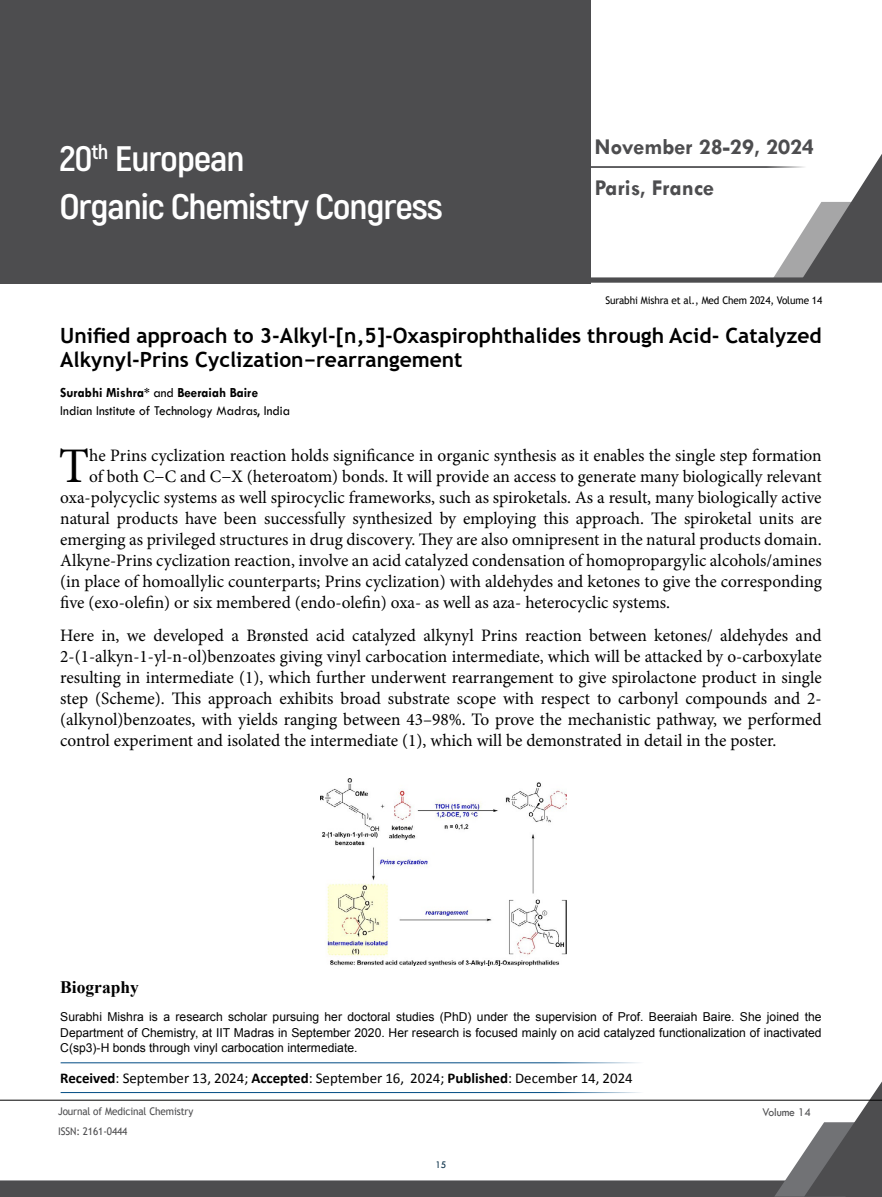
<style>
.page{position:relative;width:882px;height:1197px;background:#fff}
.page>*{position:absolute;margin:0;border:0;box-sizing:border-box;transform-origin:0 0}
.t1{font:49.88px "Minion Pro";color:#000}
.t2{font:700 35.35px/47.8px "Akrobat";letter-spacing:-.03em;color:#fff;scale:1.09 1}
.t3{font:700 22.75px/41.1px "Tw Cen";color:#4d4d4f}
.t4{font:700 21px/24.5px "Trebuchet MS";color:#000}
.t5{font:17.5px/21px "Minion Pro";color:#000;text-align:justify}
.t6{font:700 17.5px "Times New Roman";color:#000}
.t7{font:14.88px "Calibri";color:#000}
.t8{font:14px/17.5px "Tw Cen";color:#000;scale:.95 1}
.t9{font:12.25px/15.8px "Arial";color:#000;text-align:justify}
.t10{font:12.25px "Tw Cen";letter-spacing:-.01em;color:#4d4d4f;scale:.95 1}
.t11{font:10.5px "Trebuchet MS";letter-spacing:-.01em;color:#4d4d4f;scale:.95 1}
.t12{font:10.5px "Trebuchet MS";letter-spacing:-.01em;color:#000;scale:.95 1}
.t13{font:10.5px "Tw Cen";color:#012842;scale:.95 1}
.s1{font-weight:700}
</style>
<div class="page">
<svg style="left:0;top:1081px;width:882px;height:116px"></svg>
<hr style="left:0;top:1100px;width:882px;height:1px;background:#000">
<div style="left:0;top:0;width:590px;height:283px;background:#4d4d4f"></div>
<svg style="left:590px;top:153px;width:292px;height:130px"></svg>
<img style="left:321px;top:779px;width:245px;height:186px">
<hr style="left:61px;top:1062px;width:618px;height:1px;background:#004b84">
<hr style="left:61px;top:1092px;width:618px;height:1px;background:#004b84">
<h2 class="t2" style="left:59px;top:134px;width:353px">20<sup>th</sup> European<br>Organic Chemistry Congress</h2>
<h3 class="t3" style="left:595px;top:126px;width:221px">November 28-29, 2024<br>Paris, France</h3>
<p class="t12" style="left:605px;top:293px;width:230px">Surabhi Mishra et al., Med Chem 2024, Volume 14</p>
<p class="t4" style="left:60px;top:323px;width:763px">Unified approach to 3-Alkyl-[n,5]-Oxaspirophthalides through Acid- Catalyzed<br>Alkynyl-Prins Cyclization−rearrangement</p>
<p class="t8" style="left:60px;top:384px;width:244px"><span class="s1">Surabhi Mishra*</span> and <span class="s1">Beeraiah Baire<br></span>Indian Institute of Technology Madras, India</p>
<h1 class="t1" style="left:59px;top:432px;width:32px">T</h1>
<p class="t5" style="left:89px;top:445px;width:734px">he Prins cyclization reaction holds significance in organic synthesis as it enables the single step formation</p>
<p class="t5" style="left:89px;top:466px;width:734px">of both C−C and C−X (heteroatom) bonds. It will provide an access to generate many biologically relevant</p>
<p class="t5" style="left:60px;top:487px;width:763px">oxa-polycyclic systems as well spirocyclic frameworks, such as spiroketals. As a result, many biologically active</p>
<p class="t5" style="left:60px;top:508px;width:763px">natural products have been successfully synthesized by employing this approach. The spiroketal units are</p>
<p class="t5" style="left:60px;top:529px;width:763px">emerging as privileged structures in drug discovery. They are also omnipresent in the natural products domain.</p>
<p class="t5" style="left:60px;top:550px;width:763px">Alkyne-Prins cyclization reaction, involve an acid catalyzed condensation of homopropargylic alcohols/amines</p>
<p class="t5" style="left:60px;top:571px;width:763px">(in place of homoallylic counterparts; Prins cyclization) with aldehydes and ketones to give the corresponding</p>
<p class="t5" style="left:60px;top:592px;width:611px">five (exo-olefin) or six membered (endo-olefin) oxa- as well as aza- heterocyclic systems.</p>
<p class="t5" style="left:60px;top:625px;width:763px">Here in, we developed a Brønsted acid catalyzed alkynyl Prins reaction between ketones/ aldehydes and 2-(1-alkyn-1-yl-n-ol)benzoates giving vinyl carbocation intermediate, which will be attacked by o-carboxylate resulting in intermediate (1), which further underwent rearrangement to give spirolactone product in single step (Scheme). This approach exhibits broad substrate scope with respect to carbonyl compounds and 2- (alkynol)benzoates, with yields ranging between 43–98%. To prove the mechanistic pathway, we performed control experiment and isolated the intermediate (1), which will be demonstrated in detail in the poster.</p>
<p class="t6" style="left:60px;top:974px;width:80px">Biography</p>
<p class="t9" style="left:60px;top:1009px;width:763px">Surabhi Mishra is a research scholar pursuing her doctoral studies (PhD) under the supervision of Prof. Beeraiah Baire. She joined the Department of Chemistry, at IIT Madras in September 2020. Her research is focused mainly on acid catalyzed functionalization of inactivated C(sp3)-H bonds through vinyl carbocation intermediate.</p>
<p class="t7" style="left:60px;top:1068px;width:574px"><span class="s1">Received</span>: September 13, 2024; <span class="s1">Accepted</span>: September 16, 2024; <span class="s1">Published</span>: December 14, 2024</p>
<p class="t11" style="left:58px;top:1105px;width:144px">Journal of Medicinal Chemistry</p>
<p class="t10" style="left:762px;top:1104px;width:53px">Volume 14</p>
<p class="t11" style="left:58px;top:1125px;width:75px">ISSN: 2161-0444</p>
<p class="t13" style="left:436px;top:1159px;width:13px">15</p>
</div>
